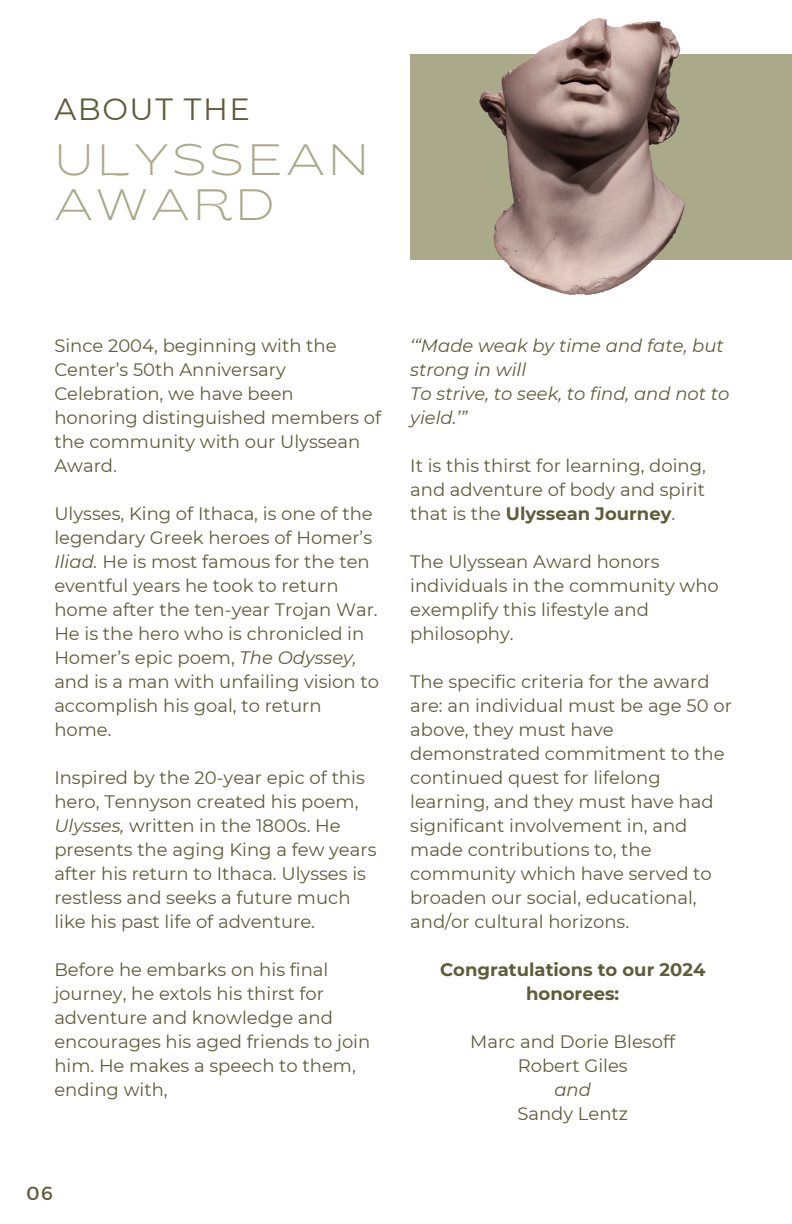
<style>
.page{position:relative;width:792px;height:1224px;background:#fff}
.page>*{position:absolute;margin:0;border:0;box-sizing:border-box;transform-origin:0 0}
.t1{font:200 semi-expanded 43.8px/45px "Brice";letter-spacing:.08em;color:#aaaa8a}
.t2{font:30.6px "Montserrat";letter-spacing:.05em;color:#5f5c39}
.t3{font:19px "Montserrat";color:#5f5c39}
.t4{font:18px/24px "Montserrat";color:#5f5c39}
.t5{font:italic 18px/24px "Montserrat";color:#5f5c39}
.t6{font:700 18px/24px "Montserrat";color:#5f5c39;text-align:center}
.s1{font-style:italic}
.s2{font-weight:700}
</style>
<div class="page">
<div style="left:410px;top:54px;width:382px;height:206px;background:#aaaa8a"></div>
<img style="left:479px;top:19px;width:206px;height:276px">
<h2 class="t2" style="left:54px;top:90px;width:197px">ABOUT THE</h2>
<h1 class="t1" style="left:54px;top:142px;width:316px">ULYSSEAN<br>AWARD</h1>
<p class="t4" style="left:54px;top:333px;width:328px">Since 2004, beginning with the<br>Center’s 50th Anniversary<br>Celebration, we have been honoring distinguished members of the community with our Ulyssean<br>Award.</p>
<p class="t4" style="left:54px;top:501px;width:326px">Ulysses, King of Ithaca, is one of the legendary Greek heroes of Homer’s<br><span class="s1">Iliad.</span> He is most famous for the ten eventful years he took to return home after the ten-year Trojan War.<br>He is the hero who is chronicled in<br>Homer’s epic poem, <span class="s1">The Odyssey, </span>and is a man with unfailing vision to accomplish his goal, to return home.</p>
<p class="t4" style="left:54px;top:765px;width:324px">Inspired by the 20-year epic of this hero, Tennyson created his poem, <span class="s1">Ulysses,</span> written in the 1800s. He presents the aging King a few years after his return to Ithaca. Ulysses is restless and seeks a future much like his past life of adventure.</p>
<p class="t4" style="left:54px;top:957px;width:317px">Before he embarks on his final journey, he extols his thirst for adventure and knowledge and encourages his aged friends to join him. He makes a speech to them, ending with,</p>
<p class="t3" style="left:27px;top:1181px;width:28px">06</p>
<p class="t5" style="left:410px;top:333px;width:321px">‘“Made weak by time and fate, but strong in will<br>To strive, to seek, to find, and not to yield.’”</p>
<p class="t4" style="left:410px;top:453px;width:297px;text-align:justify">It is this thirst for learning, doing, and adventure of body and spirit that is the <span class="s2">Ulyssean Journey</span>.</p>
<p class="t4" style="left:410px;top:549px;width:310px">The Ulyssean Award honors individuals in the community who exemplify this lifestyle and philosophy.</p>
<p class="t4" style="left:410px;top:669px;width:323px">The specific criteria for the award are: an individual must be age 50 or above, they must have demonstrated commitment to the continued quest for lifelong learning, and they must have had significant involvement in, and made contributions to, the community which have served to broaden our social, educational, and/or cultural horizons.</p>
<p class="t6" style="left:440px;top:957px;width:267px">Congratulations to our 2024 honorees:</p>
<p class="t4" style="left:470px;top:1029px;width:206px;text-align:center">Marc and Dorie Blesoff<br>Robert Giles</p>
<p class="t5" style="left:554px;top:1077px;width:38px">and</p>
<p class="t4" style="left:517px;top:1101px;width:112px">Sandy Lentz</p>
</div>
